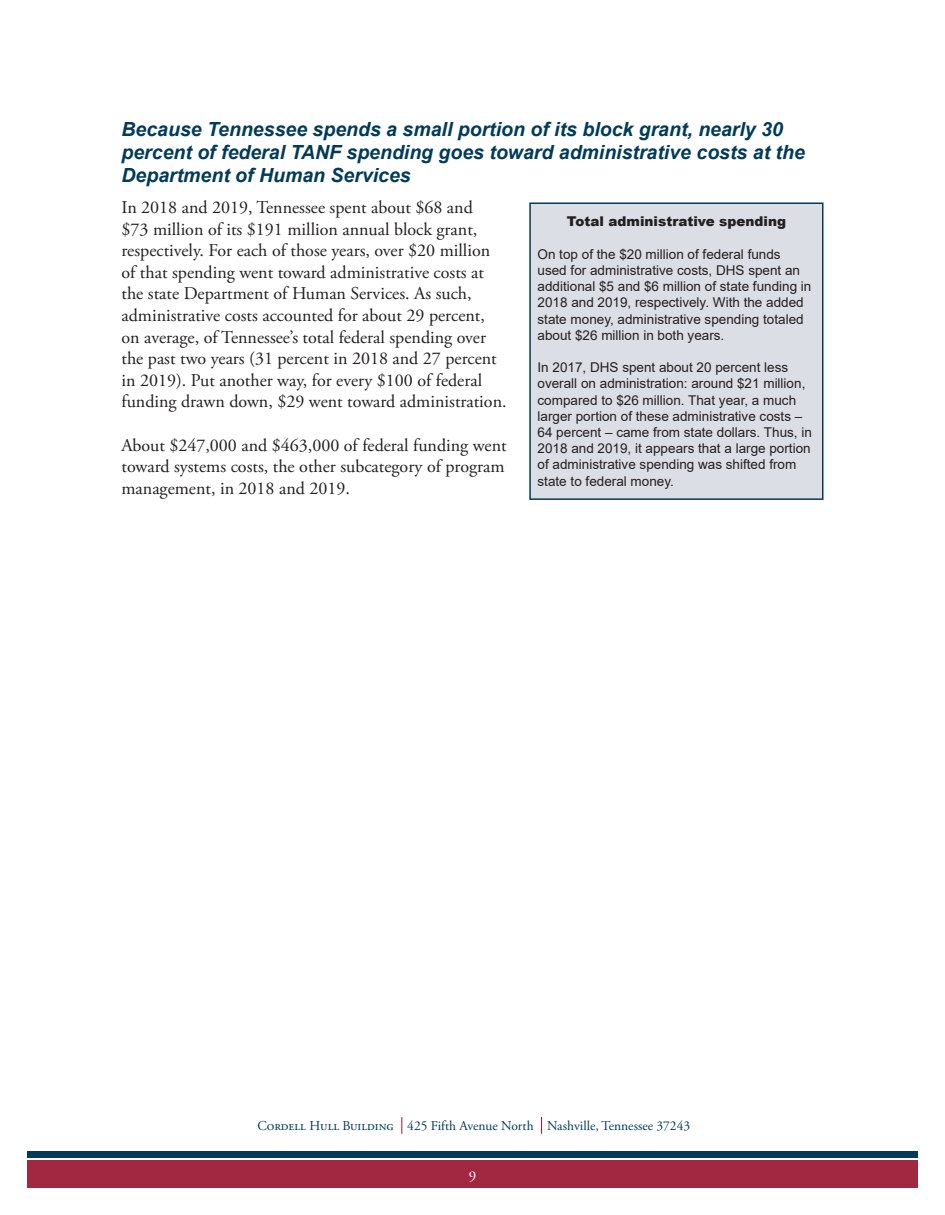
<style>
.page{position:relative;width:945px;height:1215px;background:#fff}
.page>*{position:absolute;margin:0;border:0;box-sizing:border-box;transform-origin:0 0}
.t1{font:italic 700 19.5px/23.4px "Arial";color:#013b59}
.t2{font:18px/21.6px "Adobe Garamond Pro";color:#231f20}
.t3{font:15px "Adobe Garamond Pro";color:#fff}
.t4{font:13.5px/16.2px "Arial";color:#231f20}
.t5{font:13.5px "Adobe Garamond Pro";color:#003a5d}
.t6{font:900 13.5px "Arial";color:#231f20}
</style>
<div class="page">
<div style="left:27px;top:1161px;width:891px;height:27px;background:#a22842"></div>
<div style="left:27px;top:1151px;width:891px;height:7px;background:#003a5d"></div>
<svg style="left:541px;top:1117px;width:1px;height:17px"></svg>
<svg style="left:401px;top:1117px;width:1px;height:17px"></svg>
<div style="left:530px;top:203px;width:293px;height:296px;background:#dbdee4"></div>
<div style="left:529px;top:202px;width:295px;height:298px;border:2px solid #013b59"></div>
<p class="t1" style="left:122px;top:118px;width:685px">Because Tennessee spends a small portion of its block grant, nearly 30 percent of federal TANF spending goes toward administrative costs at the<br>Department of Human Services</p>
<p class="t2" style="left:122px;top:197px;width:387px">In 2018 and 2019, Tennessee spent about $68 and<br>$73 million of its $191 million annual block grant, respectively. For each of those years, over $20 million of that spending went toward administrative costs at the state Department of Human Services. As such, administrative costs accounted for about 29 percent, on average, of Tennessee’s total federal spending over the past two years (31 percent in 2018 and 27 percent in 2019). Put another way, for every $100 of federal funding drawn down, $29 went toward administration.</p>
<p class="t2" style="left:122px;top:435px;width:387px;text-align:justify">About $247,000 and $463,000 of federal funding went toward systems costs, the other subcategory of program management, in 2018 and 2019.</p>
<p class="t6" style="left:567px;top:212px;width:221px">Total administrative spending</p>
<p class="t4" style="left:538px;top:246px;width:275px">On top of the $20 million of federal funds used for administrative costs, DHS spent an additional $5 and $6 million of state funding in 2018 and 2019, respectively. With the added state money, administrative spending totaled about $26 million in both years.</p>
<p class="t4" style="left:538px;top:359px;width:276px">In 2017, DHS spent about 20 percent less overall on administration: around $21 million, compared to $26 million. That year, a much larger portion of these administrative costs – 64 percent – came from state dollars. Thus, in 2018 and 2019, it appears that a large portion of administrative spending was shifted from state to federal money.</p>
<p class="t5" style="left:257px;top:1118px;width:434px">Cordell Hull Building 425 Fifth Avenue North Nashville, Tennessee 37243</p>
<p class="t3" style="left:469px;top:1167px;width:9px">9</p>
</div>
